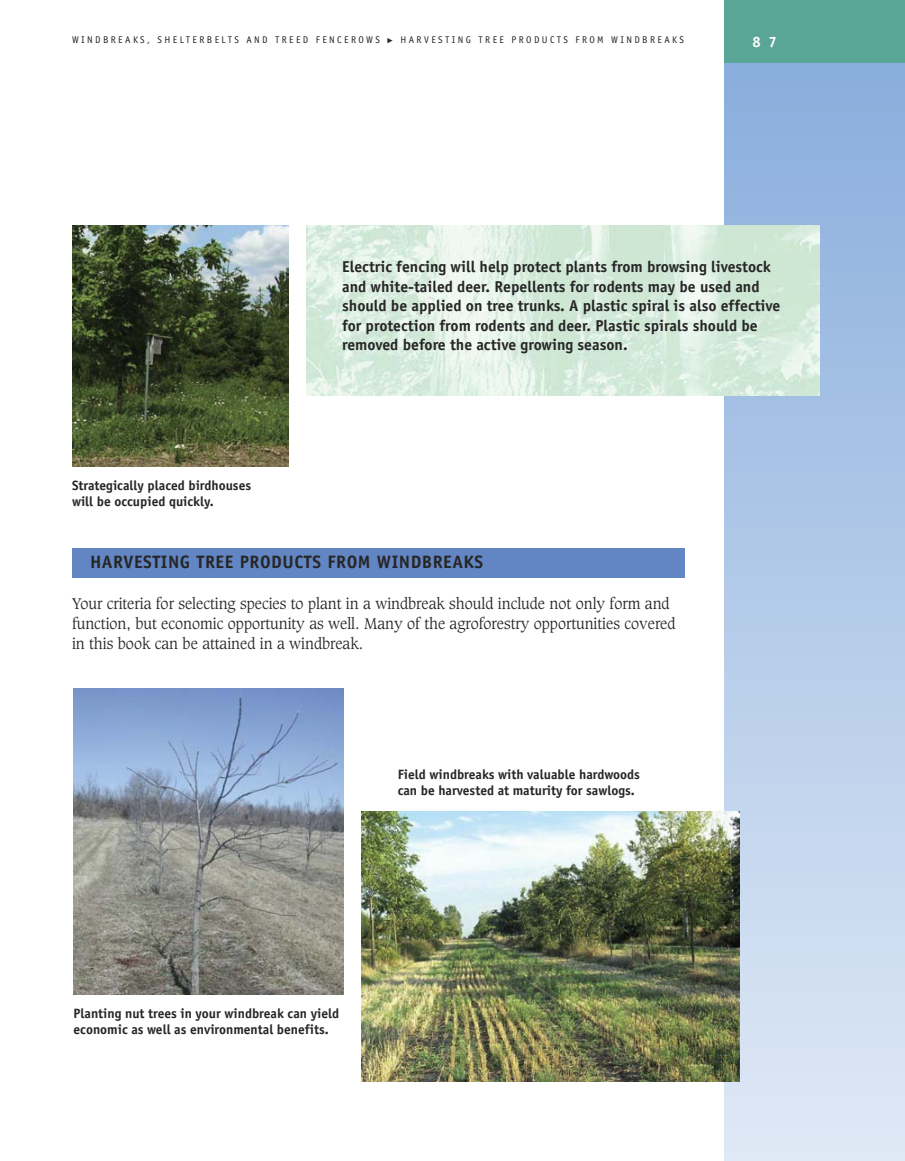
<style>
.page{position:relative;width:905px;height:1161px;background:#fff}
.page>*{position:absolute;margin:0;border:0;box-sizing:border-box;transform-origin:0 0}
.t1{font:700 18px "Officina Sans";letter-spacing:.03em;color:#272627}
.t2{font:700 15.75px/19.5px "Officina Sans";color:#272627}
.t3{font:300 15px/19.8px "Caxton";color:#272627}
.t4{font:700 15px "Officina Sans";color:#fff}
.t5{font:700 13.5px/16.5px "Officina Sans";color:#272627}
.t6{font:9.75px "Officina Sans";letter-spacing:.245em;color:#272627}
</style>
<div class="page">
<div style="left:724px;top:0;width:180px;height:63px;background:#5aa696"></div>
<div style="left:724px;top:63px;width:180px;height:1098px;background:linear-gradient(to bottom,#89addc,#dfe9f6)"></div>
<img style="left:306px;top:225px;width:513px;height:171px">
<img style="left:72px;top:225px;width:216px;height:242px">
<img style="left:74px;top:688px;width:270px;height:306px">
<img style="left:362px;top:812px;width:378px;height:270px">
<div style="left:72px;top:548px;width:612px;height:30px;background:#6286c3"></div>
<p class="t6" style="left:72px;top:36px;width:309px">WINDBREAKS, SHELTERBELTS AND TREED FENCEROWS</p>
<p class="t6" style="left:400px;top:36px;width:285px">HARVESTING TREE PRODUCTS FROM WINDBREAKS</p>
<p class="t4" style="left:752px;top:36px;width:26px">8 7</p>
<p class="t5" style="left:72px;top:478px;width:181px">Strategically placed birdhouses will be occupied quickly.</p>
<p class="t2" style="left:342px;top:259px;width:440px">Electric fencing will help protect plants from browsing livestock and white-tailed deer. Repellents for rodents may be used and should be applied on tree trunks. A plastic spiral is also effective for protection from rodents and deer. Plastic spirals should be removed before the active growing season.</p>
<p class="t1" style="left:90px;top:555px;width:394px">HARVESTING TREE PRODUCTS FROM WINDBREAKS</p>
<p class="t3" style="left:72px;top:595px;width:605px">Your criteria for selecting species to plant in a windbreak should include not only form and function, but economic opportunity as well. Many of the agroforestry opportunities covered in this book can be attained in a windbreak.</p>
<p class="t5" style="left:398px;top:767px;width:244px">Field windbreaks with valuable hardwoods can be harvested at maturity for sawlogs.</p>
<p class="t5" style="left:74px;top:1006px;width:267px">Planting nut trees in your windbreak can yield economic as well as environmental benefits.</p>
</div>
